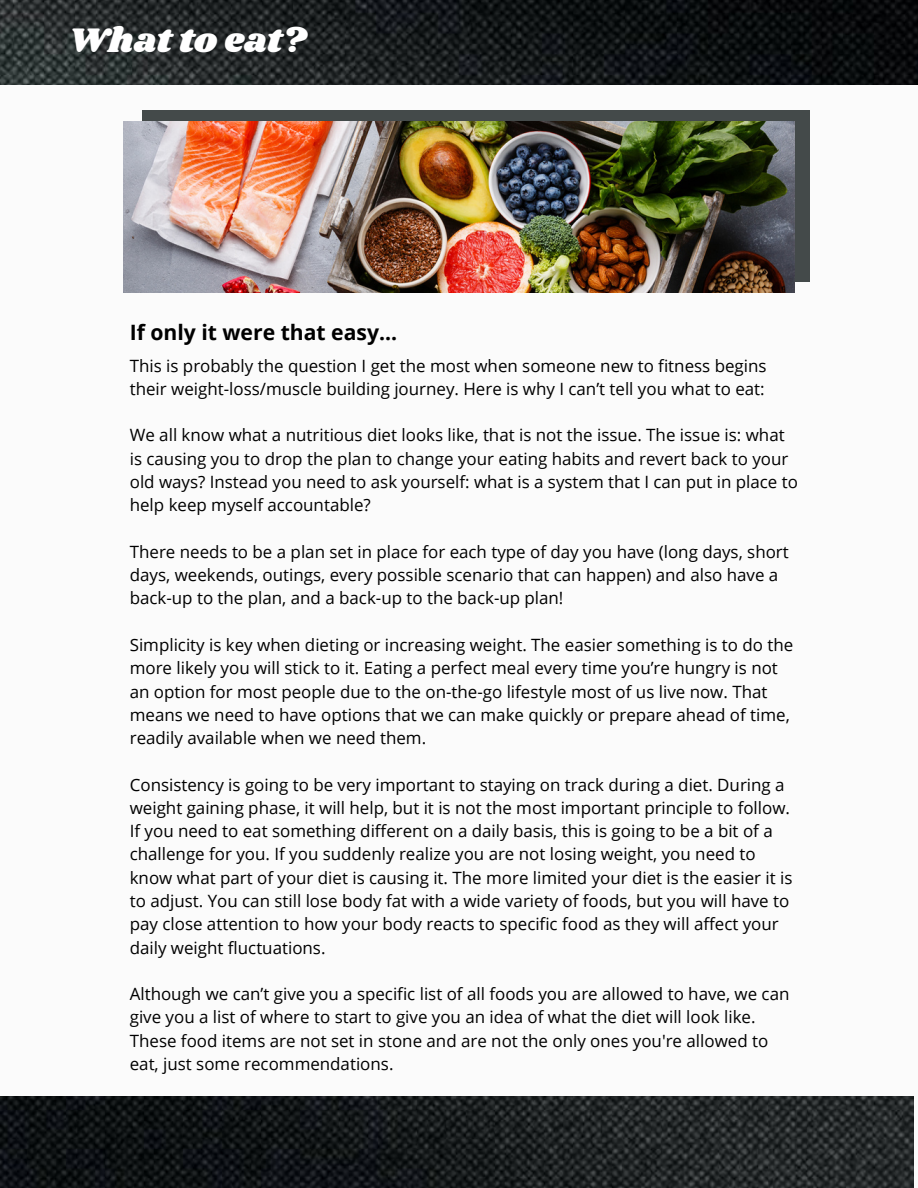
<style>
.page{position:relative;width:918px;height:1188px;background:#fbfbfb}
.page>*{position:absolute;margin:0;border:0;box-sizing:border-box;transform-origin:0 0}
.t1{font:35.25px "Shrikhand";color:#fff}
.t2{font:700 21.15px "Open Sans";color:#000}
.t3{font:16.95px/23.2px "Open Sans";color:#000}
</style>
<div class="page">
<div style="left:143px;top:110px;width:667px;height:171px;background:#444a4a"></div>
<img style="left:123px;top:122px;width:672px;height:171px">
<img style="left:0;top:0;width:918px;height:84px">
<img style="left:0;top:1097px;width:914px;height:91px">
<p class="t1" style="left:68px;top:15px;width:240px">What to eat?</p>
<p class="t2" style="left:130px;top:318px;width:269px">If only it were that easy...</p>
<p class="t3" style="left:130px;top:353px;width:638px">This is probably the question I get the most when someone new to fitness begins their weight-loss/muscle building journey. Here is why I can’t tell you what to eat:</p>
<p class="t3" style="left:130px;top:423px;width:670px">We all know what a nutritious diet looks like, that is not the issue. The issue is: what is causing you to drop the plan to change your eating habits and revert back to your old ways? Instead you need to ask yourself: what is a system that I can put in place to help keep myself accountable?</p>
<p class="t3" style="left:130px;top:540px;width:661px">There needs to be a plan set in place for each type of day you have (long days, short days, weekends, outings, every possible scenario that can happen) and also have a back-up to the plan, and a back-up to the back-up plan!</p>
<p class="t3" style="left:130px;top:633px;width:665px">Simplicity is key when dieting or increasing weight. The easier something is to do the more likely you will stick to it. Eating a perfect meal every time you’re hungry is not an option for most people due to the on-the-go lifestyle most of us live now. That means we need to have options that we can make quickly or prepare ahead of time, readily available when we need them.</p>
<p class="t3" style="left:130px;top:772px;width:664px">Consistency is going to be very important to staying on track during a diet. During a weight gaining phase, it will help, but it is not the most important principle to follow.<br>If you need to eat something different on a daily basis, this is going to be a bit of a challenge for you. If you suddenly realize you are not losing weight, you need to know what part of your diet is causing it. The more limited your diet is the easier it is to adjust. You can still lose body fat with a wide variety of foods, but you will have to pay close attention to how your body reacts to specific food as they will affect your daily weight fluctuations.</p>
<p class="t3" style="left:130px;top:982px;width:661px">Although we can’t give you a specific list of all foods you are allowed to have, we can give you a list of where to start to give you an idea of what the diet will look like.<br>These food items are not set in stone and are not the only ones you're allowed to eat, just some recommendations.</p>
</div>
